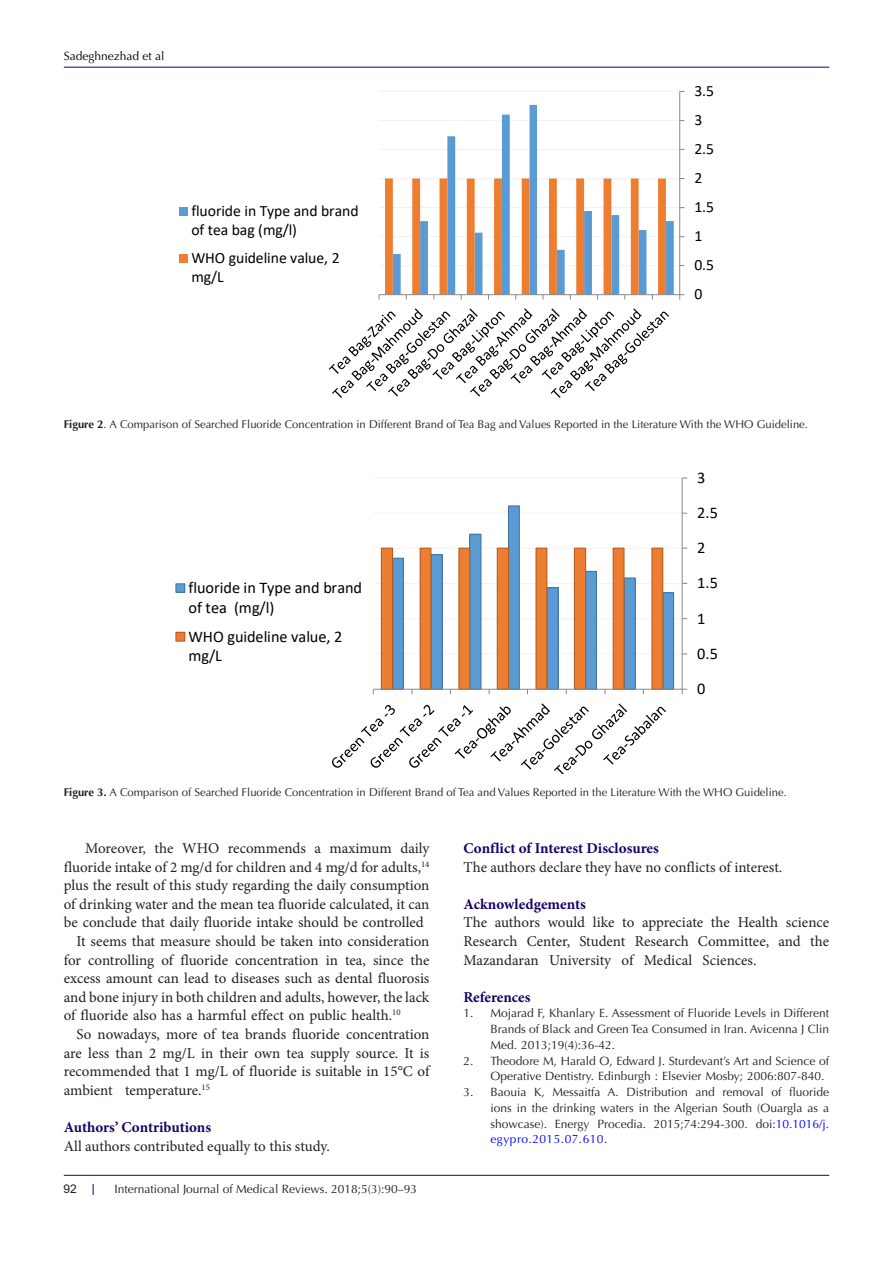
<style>
.page{position:relative;width:893px;height:1263px;background:#fff}
.page>*{position:absolute;margin:0;border:0;box-sizing:border-box;transform-origin:0 0}
.t1{font:16.35px/19.6px "Calibri";color:#000}
.t2{font:15.75px/19px "Calibri";color:#000}
.HTML_Preformatted{font:15px/18.6px "Minion Pro";color:#231f20;text-align:justify}
.t3{font:700 15px "Minion Pro";color:#190066}
.t4{font:12px/15.8px "Optima LT Std";color:#231f20;text-align:justify}
.t5{font:12px "Optima LT Std";color:#000001}
.t6{font:12px "Arial";color:#231f20}
.t7{font:11.25px "Optima LT Std";color:#231f20}
.s1{font-weight:700}
.s2{color:#00f}
</style>
<div class="page">
<hr style="left:64px;top:1175px;width:765px;height:1px;background:#190066">
<hr style="left:64px;top:67px;width:765px;height:1px;background:#190066">
<svg style="left:179px;top:91px;width:506px;height:307px"></svg>
<svg style="left:175px;top:477px;width:513px;height:297px"></svg>
<p class="t5" style="left:64px;top:49px;width:102px">Sadeghnezhad et al</p>
<p class="t2" style="left:191px;top:201px;width:169px">fluoride in Type and brand of tea bag (mg/l)</p>
<p class="t2" style="left:191px;top:248px;width:150px">WHO guideline value, 2 mg/L</p>
<p class="t2" style="left:694px;top:81px;width:21px">3.5</p>
<p class="t2" style="left:694px;top:110px;width:9px">3</p>
<p class="t2" style="left:694px;top:139px;width:21px">2.5</p>
<p class="t2" style="left:694px;top:168px;width:9px">2</p>
<p class="t2" style="left:694px;top:197px;width:21px">1.5</p>
<p class="t2" style="left:694px;top:226px;width:9px">1</p>
<p class="t2" style="left:694px;top:255px;width:21px">0.5</p>
<p class="t2" style="left:694px;top:284px;width:9px">0</p>
<p class="t7" style="left:64px;top:417px;width:746px"><span class="s1">Figure 2</span>. A Comparison of Searched Fluoride Concentration in Different Brand of Tea Bag and Values Reported in the Literature With the WHO Guideline.</p>
<p class="t1" style="left:697px;top:467px;width:10px">3</p>
<p class="t1" style="left:697px;top:502px;width:22px">2.5</p>
<p class="t1" style="left:189px;top:577px;width:175px">fluoride in Type and brand of tea (mg/l)</p>
<p class="t1" style="left:189px;top:626px;width:155px">WHO guideline value, 2 mg/L</p>
<p class="t1" style="left:697px;top:537px;width:10px">2</p>
<p class="t1" style="left:697px;top:573px;width:22px">1.5</p>
<p class="t1" style="left:697px;top:608px;width:10px">1</p>
<p class="t1" style="left:697px;top:643px;width:22px">0.5</p>
<p class="t1" style="left:697px;top:678px;width:10px">0</p>
<p class="t7" style="left:64px;top:786px;width:724px"><span class="s1">Figure 3.</span> A Comparison of Searched Fluoride Concentration in Different Brand of Tea and Values Reported in the Literature With the WHO Guideline.</p>
<p class="HTML_Preformatted" style="left:64px;top:839px;width:367px;text-indent:21px">Moreover, the WHO recommends a maximum daily fluoride intake of 2 mg/d for children and 4 mg/d for adults,<sup>14 </sup>plus the result of this study regarding the daily consumption of drinking water and the mean tea fluoride calculated, it can be conclude that daily fluoride intake should be controlled</p>
<p class="HTML_Preformatted" style="left:64px;top:932px;width:367px;text-indent:13px">It seems that measure should be taken into consideration for controlling of fluoride concentration in tea, since the excess amount can lead to diseases such as dental fluorosis and bone injury in both children and adults, however, the lack of fluoride also has a harmful effect on public health.<sup>10</sup></p>
<p class="HTML_Preformatted" style="left:64px;top:1025px;width:367px;text-indent:13px">So nowadays, more of tea brands fluoride concentration are less than 2 mg/L in their own tea supply source. It is recommended that 1 mg/L of fluoride is suitable in 15°C of ambient temperature.<sup>15</sup></p>
<p class="t3" style="left:64px;top:1116px;width:149px">Authors’ Contributions</p>
<p class="HTML_Preformatted" style="left:64px;top:1136px;width:267px">All authors contributed equally to this study.</p>
<p class="t6" style="left:64px;top:1180px;width:15px">92</p>
<p class="t4" style="left:114px;top:1181px;width:304px">International Journal of Medical Reviews. 2018;5(3):90–93</p>
<p class="t3" style="left:463px;top:837px;width:197px">Conflict of Interest Disclosures</p>
<p class="HTML_Preformatted" style="left:463px;top:857px;width:320px">The authors declare they have no conflicts of interest.</p>
<p class="t3" style="left:463px;top:893px;width:124px">Acknowledgements</p>
<p class="HTML_Preformatted" style="left:463px;top:913px;width:367px">The authors would like to appreciate the Health science Research Center, Student Research Committee, and the Mazandaran University of Medical Sciences.</p>
<p class="t3" style="left:463px;top:986px;width:69px">References</p>
<p class="t4" style="left:490px;top:1006px;width:340px;text-indent:-27px">1. Mojarad F, Khanlary E. Assessment of Fluoride Levels in Different Brands of Black and Green Tea Consumed in Iran. Avicenna J Clin Med. 2013;19(4):36-42.</p>
<p class="t4" style="left:490px;top:1053px;width:340px;text-indent:-27px">2. Theodore M, Harald O, Edward J. Sturdevant’s Art and Science of<br>Operative Dentistry. Edinburgh : Elsevier Mosby; 2006:807-840.</p>
<p class="t4" style="left:490px;top:1084px;width:340px;text-indent:-27px">3. Baouia K, Messaitfa A. Distribution and removal of fluoride ions in the drinking waters in the Algerian South (Ouargla as a showcase). Energy Procedia. 2015;74:294-300. doi:<span class="s2">10.1016/j. egypro.2015.07.610</span>.</p>
</div>
